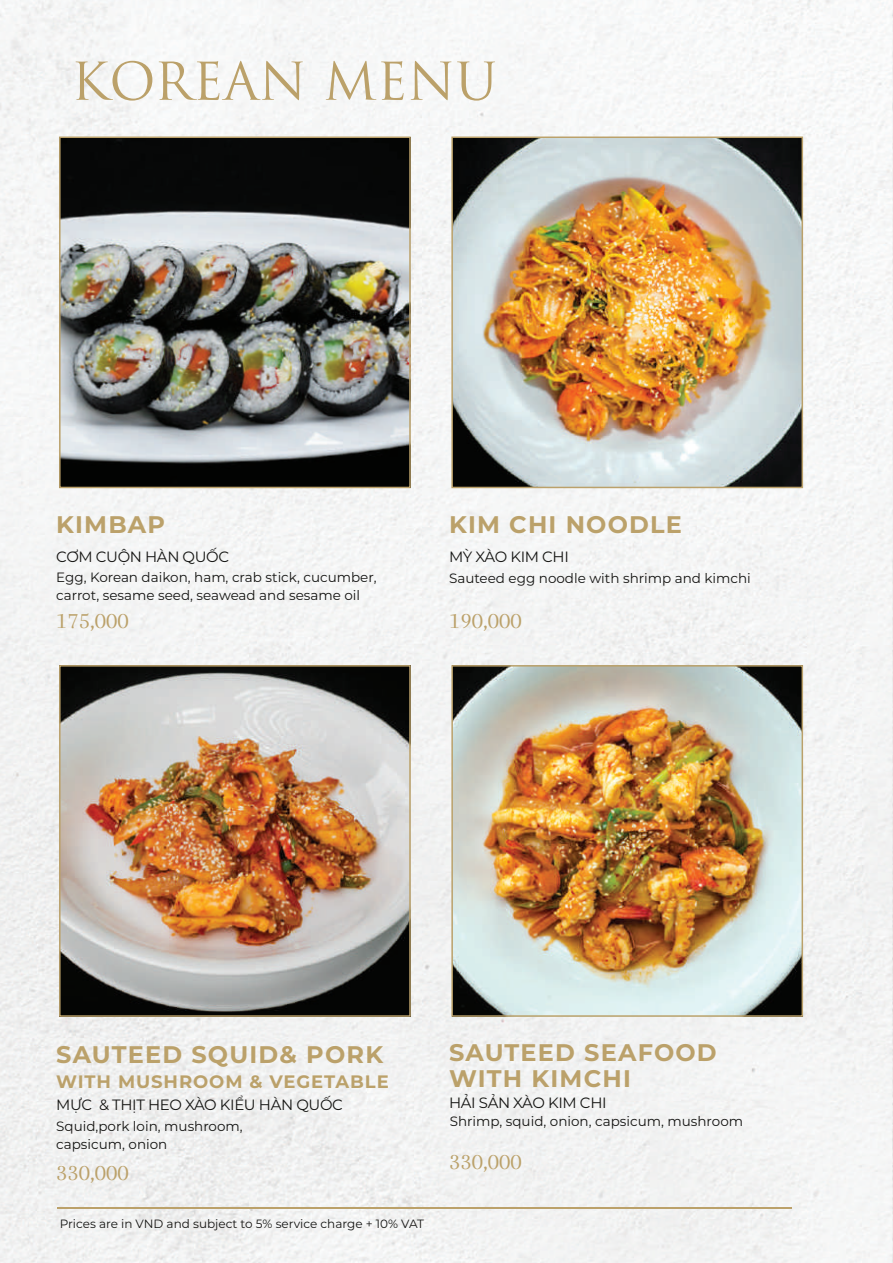
<style>
.page{position:relative;width:893px;height:1263px;background:#fff}
.page>*{position:absolute;margin:0;border:0;box-sizing:border-box;transform-origin:0 0}
.t1{font:50.7px "Trajan Pro";color:#bba16a}
.t2{font:24.45px "Arapey";color:#bba16a}
.t3{font:700 24px/25.3px "Montserrat";letter-spacing:.05em;color:#bba16a}
.t4{font:700 18px "Montserrat";letter-spacing:.05em;color:#bba16a}
.t5{font:15px "Montserrat";letter-spacing:-.025em;color:#141412}
.t6{font:13.5px/18px "Montserrat";color:#141412}
.t7{font:12px "Montserrat";color:#141412}
</style>
<div class="page">
<hr style="left:57px;top:1207px;width:734px;height:2px;background:#bba16a">
<img style="left:62px;top:139px;width:346px;height:346px">
<div style="left:59px;top:136px;width:352px;height:352px;border:2px solid #bba16a"></div>
<img style="left:454px;top:139px;width:346px;height:346px">
<div style="left:451px;top:136px;width:352px;height:352px;border:2px solid #bba16a"></div>
<img style="left:62px;top:668px;width:346px;height:346px">
<div style="left:59px;top:665px;width:352px;height:352px;border:2px solid #bba16a"></div>
<img style="left:454px;top:668px;width:346px;height:346px">
<div style="left:451px;top:665px;width:352px;height:352px;border:2px solid #bba16a"></div>
<h1 class="t1" style="left:71px;top:49px;width:428px">KOREAN MENU</h1>
<h3 class="t3" style="left:56px;top:510px;width:110px">KIMBAP</h3>
<p class="t5" style="left:56px;top:546px;width:174px">CƠM CUỘN HÀN QUỐC</p>
<p class="t6" style="left:56px;top:567px;width:322px">Egg, Korean daikon, ham, crab stick, cucumber, carrot, sesame seed, seawead and sesame oil</p>
<h2 class="t2" style="left:56px;top:606px;width:74px">175,000</h2>
<h3 class="t3" style="left:449px;top:510px;width:234px">KIM CHI NOODLE</h3>
<p class="t5" style="left:449px;top:546px;width:121px">MỲ XÀO KIM CHI</p>
<p class="t6" style="left:449px;top:569px;width:303px">Sauteed egg noodle with shrimp and kimchi</p>
<h2 class="t2" style="left:449px;top:606px;width:74px">190,000</h2>
<h3 class="t3" style="left:56px;top:1040px;width:328px">SAUTEED SQUID&amp; PORK</h3>
<h3 class="t4" style="left:56px;top:1069px;width:334px">WITH MUSHROOM &amp; VEGETABLE</h3>
<p class="t5" style="left:56px;top:1094px;width:288px">MỰC &amp; THỊT HEO XÀO KIỂU HÀN QUỐC</p>
<h3 class="t3" style="left:449px;top:1039px;width:269px">SAUTEED SEAFOOD<br>WITH KIMCHI</h3>
<p class="t5" style="left:449px;top:1092px;width:159px">HẢI SẢN XÀO KIM CHI</p>
<p class="t6" style="left:56px;top:1117px;width:188px">Squid,pork loin, mushroom, capsicum, onion</p>
<p class="t6" style="left:450px;top:1112px;width:295px">Shrimp, squid, onion, capsicum, mushroom</p>
<h2 class="t2" style="left:56px;top:1159px;width:74px">330,000</h2>
<h2 class="t2" style="left:449px;top:1148px;width:74px">330,000</h2>
<p class="t7" style="left:60px;top:1215px;width:366px">Prices are in VND and subject to 5% service charge + 10% VAT</p>
</div>
